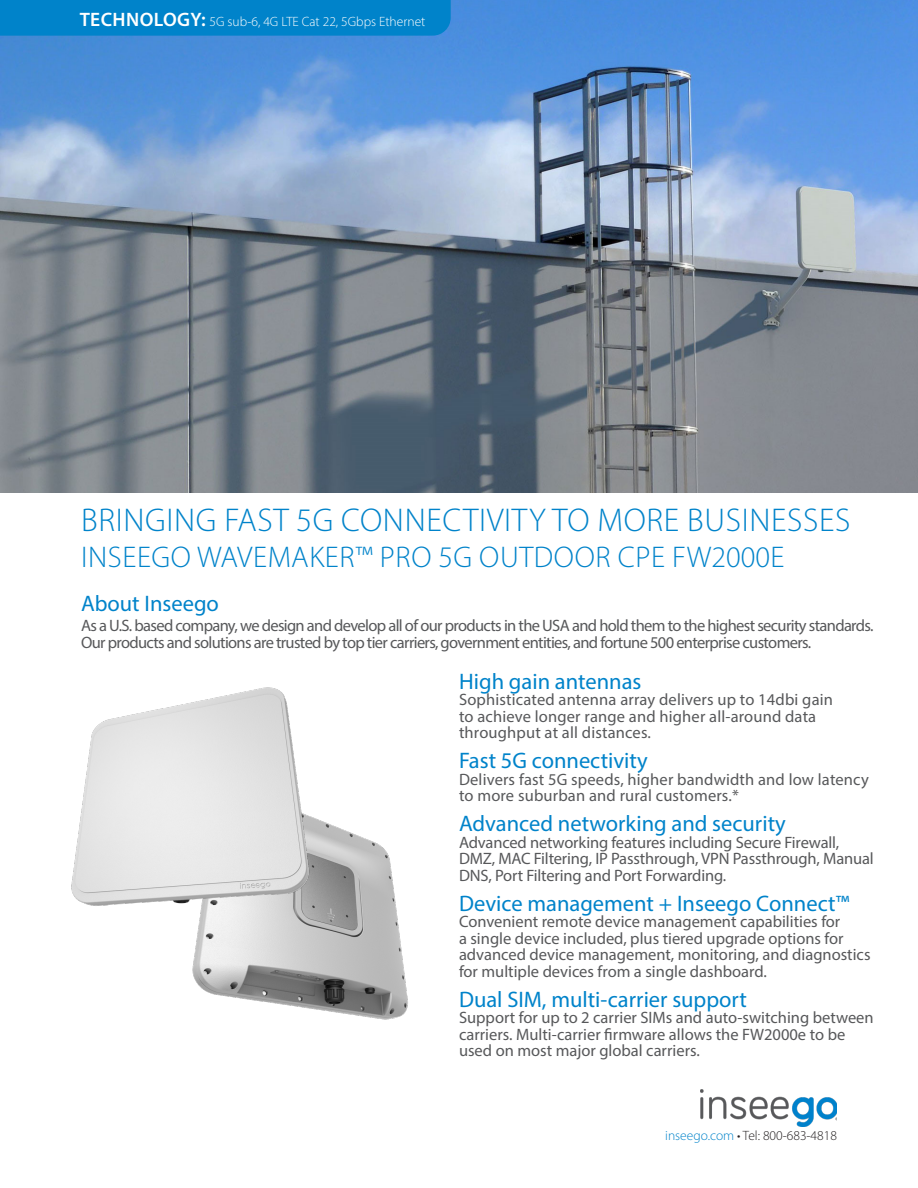
<style>
.page{position:relative;width:918px;height:1188px;background:#fff}
.page>*{position:absolute;margin:0;border:0;box-sizing:border-box;transform-origin:0 0}
.Header_Level_1{font:300 33px "Myriad Pro";letter-spacing:.02em;color:#0083ca}
.Header_Level_1-2{font:300 30px "Myriad Pro";letter-spacing:.02em;color:#0083ca}
.Header_Level_2{font:22.5px "Myriad Pro";color:#0083ca}
.Header_Level_2-2{font:16.5px/16.5px "Myriad Pro";color:#57585a}
.Header_Level_2-3{font:16.5px/16.5px "Myriad Pro";letter-spacing:-.04em;color:#57585a}
.Header_Level_2-4{font:300 13.5px "Myriad Pro";color:#fff}
.t1{font:300 13.5px "Myriad Pro";color:#231f20}
.s1{font-weight:600;font-size:19.5px}
.s2{color:#0083ca}
</style>
<div class="page">
<img style="left:0;top:0;width:918px;height:492px">
<img style="left:701px;top:1090px;width:136px;height:36px">
<div style="left:0;top:0;width:451px;height:36px;background:#0083ca"></div>
<img style="left:192px;top:823px;width:216px;height:197px">
<img style="left:71px;top:687px;width:256px;height:238px">
<p class="Header_Level_2-4" style="left:80px;top:13px;width:347px"><span class="s1">TECHNOLOGY:</span> 5G sub-6, 4G LTE Cat 22, 5Gbps Ethernet</p>
<p class="Header_Level_1" style="left:81px;top:500px;width:771px">BRINGING FAST 5G CONNECTIVITY TO MORE BUSINESSES</p>
<p class="Header_Level_1-2" style="left:81px;top:538px;width:705px">INSEEGO WAVEMAKER™ PRO 5G OUTDOOR CPE FW2000E</p>
<p class="Header_Level_2" style="left:81px;top:589px;width:139px">About Inseego</p>
<p class="Header_Level_2-3" style="left:81px;top:617px;width:794px">As a U.S. based company, we design and develop all of our products in the USA and hold them to the highest security standards.<br>Our products and solutions are trusted by top tier carriers, government entities, and fortune 500 enterprise customers.</p>
<p class="Header_Level_2" style="left:459px;top:667px;width:184px">High gain antennas</p>
<p class="Header_Level_2-2" style="left:459px;top:691px;width:375px">Sophisticated antenna array delivers up to 14dbi gain to achieve longer range and higher all-around data throughput at all distances.</p>
<p class="Header_Level_2" style="left:459px;top:747px;width:190px">Fast 5G connectivity</p>
<p class="Header_Level_2-2" style="left:459px;top:770px;width:411px">Delivers fast 5G speeds, higher bandwidth and low latency to more suburban and rural customers.*</p>
<p class="Header_Level_2" style="left:459px;top:810px;width:328px">Advanced networking and security</p>
<p class="Header_Level_2-2" style="left:459px;top:833px;width:416px">Advanced networking features including Secure Firewall,<br>DMZ, MAC Filtering, IP Passthrough, VPN Passthrough, Manual<br>DNS, Port Filtering and Port Forwarding.</p>
<p class="Header_Level_2" style="left:459px;top:889px;width:392px">Device management + Inseego Connect™</p>
<p class="Header_Level_2-2" style="left:459px;top:913px;width:413px">Convenient remote device management capabilities for<br>a single device included, plus tiered upgrade options for advanced device management, monitoring, and diagnostics for multiple devices from a single dashboard.</p>
<p class="Header_Level_2" style="left:459px;top:985px;width:289px">Dual SIM, multi-carrier support</p>
<p class="Header_Level_2-2" style="left:459px;top:1009px;width:416px">Support for up to 2 carrier SIMs and auto-switching between carriers. Multi-carrier firmware allows the FW2000e to be used on most major global carriers.</p>
<p class="t1" style="left:665px;top:1127px;width:173px"><span class="s2">inseego.com</span> • Tel: 800-683-4818</p>
</div>
